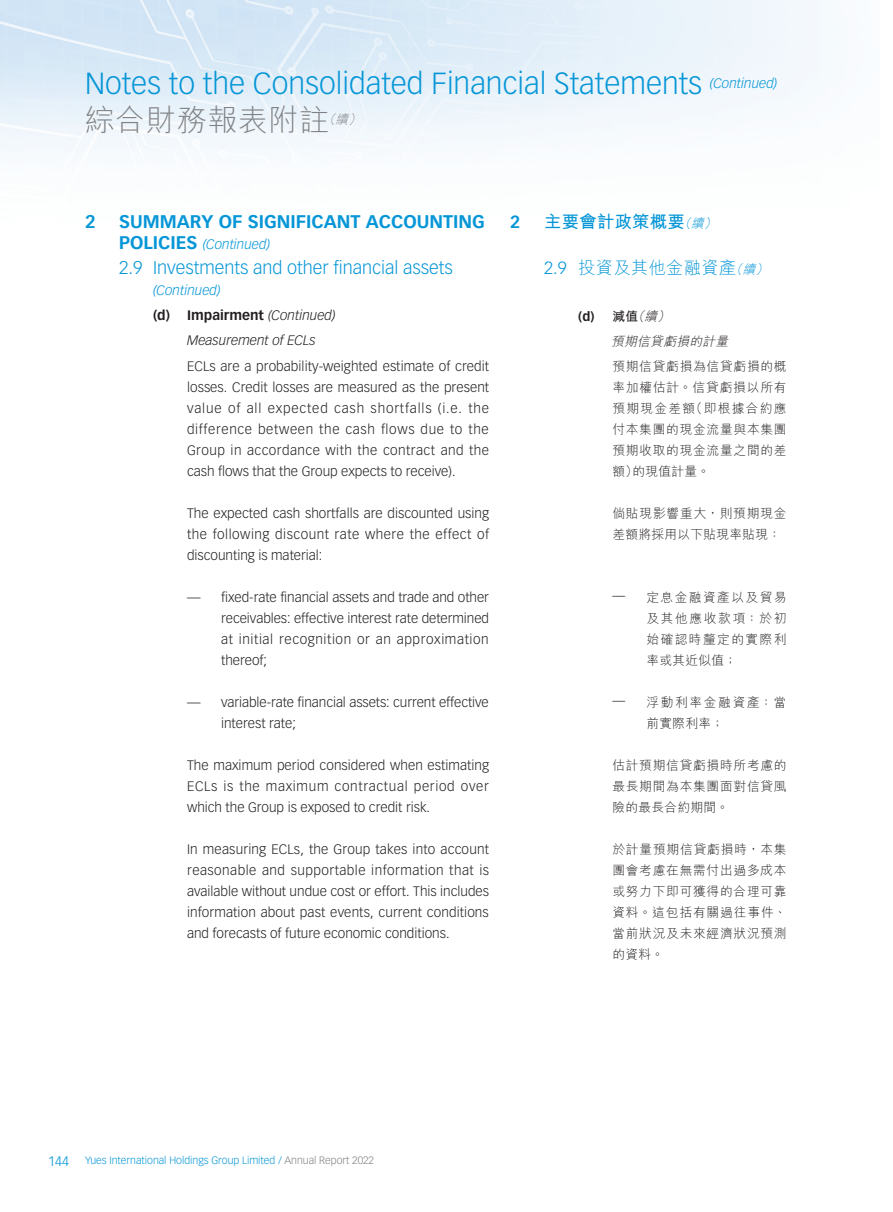
<style>
.page{position:relative;width:893px;height:1212px;background:#fff}
.page>*{position:absolute;margin:0;border:0;box-sizing:border-box;transform-origin:0 0}
.t1{font:300 30px "Vectora LT Std";color:#0696d7}
.t2{font:300 30px "M Hei HK";letter-spacing:.02em;color:#808285}
._02_H2_E{font:300 18px "Vectora LT Std";color:#0696d7}
._01_H1_E{font:700 18px "Vectora LT Std";color:#0696d7}
._002_H2_C{font:300 17.25px "M Hei HK";letter-spacing:.02em;color:#0696d7}
._001_H1_C{font:700 17.25px "M Hei HK";letter-spacing:.02em;color:#0696d7}
._001_H1_C-2{font:700 17.25px "Vectora LT Std";color:#0696d7}
._00_txt_E{font:300 13.5px/21px "Vectora LT Std";color:#231f20;text-align:justify}
._01_H1_E-2{font:italic 300 13.5px "Vectora LT Std";color:#0696d7}
._03_H3_E{font:700 13.5px "Vectora LT Std";color:#231f20}
._04_H4_E{font:italic 300 13.5px "Vectora LT Std";color:#231f20}
._02_H2_E-2{font:italic 300 13.5px "Vectora LT Std";color:#0696d7}
._000_txt_C{font:300 12.75px/21px "M Hei HK";letter-spacing:.055em;color:#231f20;text-align:justify}
._000_txt_C-2{font:300 12.75px/21px "M Hei HK";letter-spacing:.02em;color:#231f20}
._000_txt_C-3{font:300 12.75px/21px "M Hei HK";letter-spacing:.13em;color:#231f20}
._004_H4_C{font:italic 300 12.75px "M Hei HK";color:#231f20}
._003_H3_C{font:700 12.75px "Vectora LT Std";color:#231f20}
.t3{font:italic 300 12.75px "M Hei HK";color:#808285}
.t4{font:300 10.5px "Vectora LT Std";color:#0696d7}
.s1{font-weight:700;font-style:normal;font-size:18px}
.s2{font-weight:300;font-style:italic}
.s3{font-weight:300;font-style:italic;font-size:12.75px}
.s4{font-family:"Vectora LT Std"}
.s5{font-style:italic;font-size:12.75px}
.s6{font-family:"M Hei HK"}
.s7{font-family:"M Hei HK";font-weight:300;font-style:italic}
.s8{font-size:13.5px}
.s9{color:#808285}
</style>
<div class="page">
<img style="left:0;top:0;width:831px;height:154px">
<h1 class="t1" style="left:85px;top:66px;width:619px">Notes to the Consolidated Financial Statements</h1>
<p class="_01_H1_E-2" style="left:710px;top:76px;width:69px">(Continued)</p>
<h1 class="t2" style="left:85px;top:105px;width:246px">綜合財務報表附註</h1>
<p class="t3" style="left:323px;top:113px;width:42px">（續）</p>
<p class="_01_H1_E" style="left:85px;top:210px;width:12px">2</p>
<p class="_01_H1_E" style="left:119px;top:210px;width:367px">SUMMARY OF SIGNIFICANT ACCOUNTING</p>
<p class="_01_H1_E-2" style="left:119px;top:236px;width:153px"><span class="s1">POLICIES</span> (Continued)</p>
<p class="_02_H2_E" style="left:119px;top:257px;width:335px">2.9 Investments and other financial assets</p>
<p class="_02_H2_E-2" style="left:153px;top:282px;width:69px">(Continued)</p>
<p class="_03_H3_E" style="left:153px;top:307px;width:184px">(d) Impairment <span class="s2">(Continued)</span></p>
<p class="_04_H4_E" style="left:187px;top:332px;width:130px">Measurement of ECLs</p>
<p class="_00_txt_E" style="left:187px;top:355px;width:304px">ECLs are a probability-weighted estimate of credit losses. Credit losses are measured as the present value of all expected cash shortfalls (i.e. the difference between the cash flows due to the Group in accordance with the contract and the cash flows that the Group expects to receive).</p>
<p class="_00_txt_E" style="left:187px;top:502px;width:304px">The expected cash shortfalls are discounted using the following discount rate where the effect of discounting is material:</p>
<p class="_00_txt_E" style="left:221px;top:586px;width:269px;text-indent:-34px">— fixed-rate financial assets and trade and other receivables: effective interest rate determined at initial recognition or an approximation thereof;</p>
<p class="_00_txt_E" style="left:221px;top:691px;width:269px;text-indent:-34px">— variable-rate financial assets: current effective interest rate;</p>
<p class="_00_txt_E" style="left:187px;top:754px;width:304px">The maximum period considered when estimating ECLs is the maximum contractual period over which the Group is exposed to credit risk.</p>
<p class="_00_txt_E" style="left:187px;top:838px;width:304px">In measuring ECLs, the Group takes into account reasonable and supportable information that is available without undue cost or effort. This includes information about past events, current conditions and forecasts of future economic conditions.</p>
<p class="_001_H1_C-2" style="left:510px;top:211px;width:12px">2</p>
<p class="_001_H1_C" style="left:544px;top:209px;width:176px">主要會計政策概要<span class="s3">（續）</span></p>
<p class="_002_H2_C" style="left:544px;top:259px;width:228px"><span class="s4">2.9</span> 投資及其他金融資產<span class="s5">（續）</span></p>
<p class="_003_H3_C" style="left:578px;top:308px;width:96px">(d) <span class="s6">減值</span><span class="s7">（續）</span></p>
<p class="_004_H4_C" style="left:611px;top:335px;width:121px">預期信貸虧損的計量</p>
<p class="_000_txt_C" style="left:612px;top:356px;width:176px">預期信貸虧損為信貸虧損的概率加權估計。信貸虧損以所有預期現金差額（即根據合約應付本集團的現金流量與本集團預期收取的現金流量之間的差額）的現值計量。</p>
<p class="_000_txt_C-2" style="left:612px;top:503px;width:176px">倘貼現影響重大，則預期現金差額將採用以下貼現率貼現：</p>
<p class="_000_txt_C" style="left:646px;top:587px;width:142px;text-indent:-34px"><span class="s4">—</span> 定息金融資產以及貿易及其他應收款項：於初始確認時釐定的實際利率或其近似值；</p>
<p class="_000_txt_C-3" style="left:646px;top:692px;width:142px;text-indent:-34px"><span class="s4">—</span> 浮動利率金融資產：當前實際利率；</p>
<p class="_000_txt_C" style="left:612px;top:755px;width:176px">估計預期信貸虧損時所考慮的最長期間為本集團面對信貸風險的最長合約期間。</p>
<p class="_000_txt_C" style="left:612px;top:839px;width:176px">於計量預期信貸虧損時，本集團會考慮在無需付出過多成本或努力下即可獲得的合理可靠資料。這包括有關過往事件、當前狀況及未來經濟狀況預測的資料。</p>
<p class="t4" style="left:48px;top:1154px;width:328px"><span class="s8">144</span> Yues International Holdings Group Limited / <span class="s9">Annual Report 2022</span></p>
</div>
